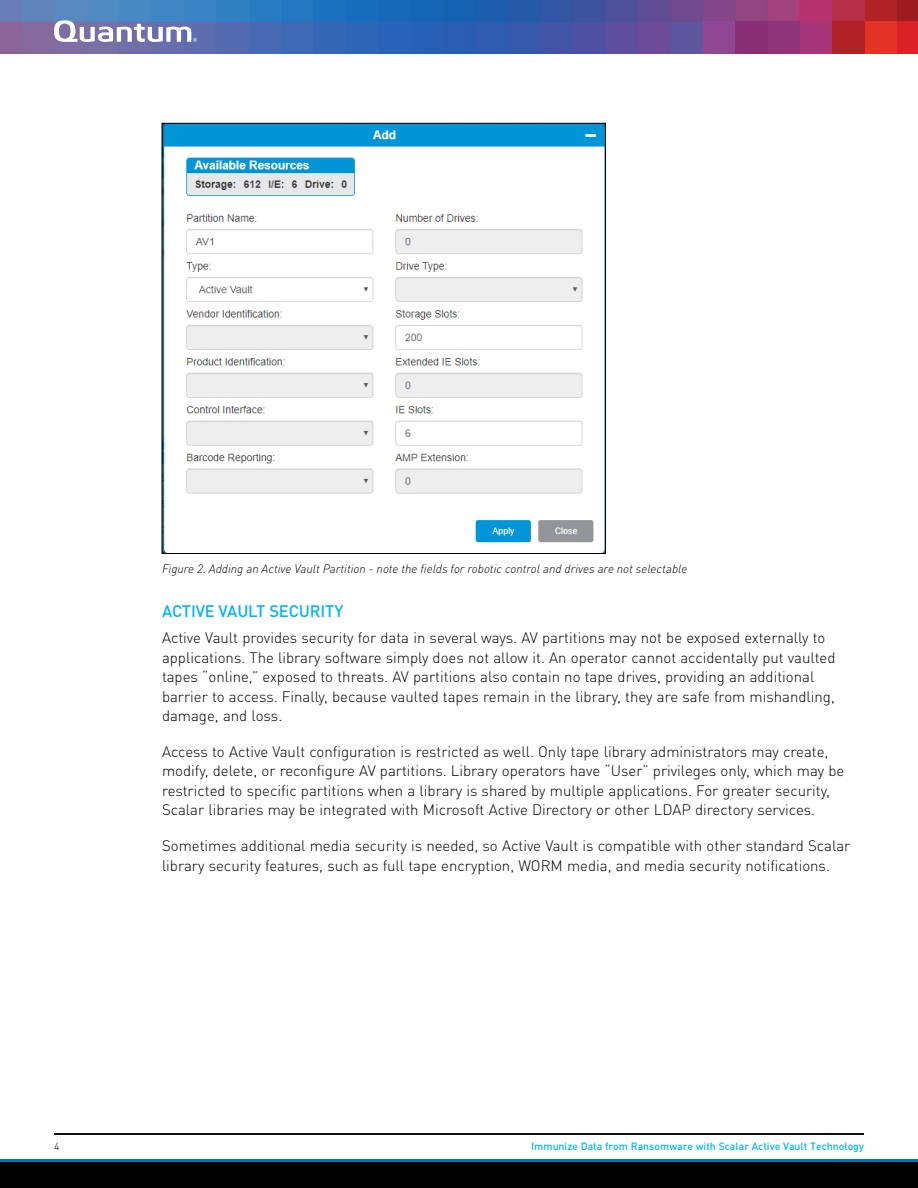
<style>
.page{position:relative;width:918px;height:1188px;background:#fff}
.page>*{position:absolute;margin:0;border:0;box-sizing:border-box;transform-origin:0 0}
.question{font:500 16.5px "DIN Pro";letter-spacing:-.01em;color:#00b6f1}
.main_copy{font:300 15px/19.5px "DIN Pro";color:#000}
.t1{font:italic 300 12px "DIN Pro";color:#000}
.t2{font:500 10.5px "DIN Pro";color:#00b6f1}
.t3{font:300 10.5px "DIN Pro";color:#000}
</style>
<div class="page">
<img style="left:0;top:0;width:800px;height:54px">
<div style="left:897px;top:0;width:21px;height:22px;background:#9c1c1f"></div>
<div style="left:864px;top:0;width:33px;height:22px;background:#b12227"></div>
<div style="left:832px;top:0;width:32px;height:22px;background:#b7304a"></div>
<div style="left:800px;top:0;width:32px;height:22px;background:#b73370"></div>
<div style="left:897px;top:22px;width:21px;height:32px;background:#da2128"></div>
<div style="left:864px;top:22px;width:33px;height:32px;background:#e33226"></div>
<div style="left:832px;top:22px;width:32px;height:32px;background:#b12227"></div>
<div style="left:800px;top:22px;width:32px;height:32px;background:#a53478"></div>
<div style="left:767px;top:22px;width:33px;height:32px;background:#8e327a"></div>
<div style="left:735px;top:22px;width:32px;height:32px;background:#892f76"></div>
<div style="left:702px;top:22px;width:33px;height:32px;background:#8f4793"></div>
<div style="left:670px;top:22px;width:32px;height:32px;background:#5e569e"></div>
<div style="left:0;top:1162px;width:918px;height:26px;background:#000"></div>
<hr style="left:0;top:1160px;width:918px;height:2px;background:#0072bc">
<hr style="left:54px;top:1133px;width:810px;height:2px;background:#000">
<svg style="left:54px;top:20px;width:143px;height:22px"></svg>
<img style="left:164px;top:125px;width:440px;height:427px">
<p class="t1" style="left:162px;top:559px;width:527px">Figure 2. Adding an Active Vault Partition - note the fields for robotic control and drives are not selectable</p>
<p class="question" style="left:162px;top:598px;width:183px">ACTIVE VAULT SECURITY</p>
<p class="main_copy" style="left:162px;top:627px;width:675px">Active Vault provides security for data in several ways. AV partitions may not be exposed externally to applications. The library software simply does not allow it. An operator cannot accidentally put vaulted tapes “online,” exposed to threats. AV partitions also contain no tape drives, providing an additional barrier to access. Finally, because vaulted tapes remain in the library, they are safe from mishandling, damage, and loss.</p>
<p class="main_copy" style="left:162px;top:740px;width:684px">Access to Active Vault configuration is restricted as well. Only tape library administrators may create, modify, delete, or reconfigure AV partitions. Library operators have “User” privileges only, which may be restricted to specific partitions when a library is shared by multiple applications. For greater security, Scalar libraries may be integrated with Microsoft Active Directory or other LDAP directory services.</p>
<p class="main_copy" style="left:162px;top:835px;width:690px">Sometimes additional media security is needed, so Active Vault is compatible with other standard Scalar library security features, such as full tape encryption, WORM media, and media security notifications.</p>
<p class="t3" style="left:54px;top:1138px;width:7px">4</p>
<p class="t2" style="left:531px;top:1138px;width:334px">Immunize Data from Ransomware with Scalar Active Vault Technology</p>
</div>
